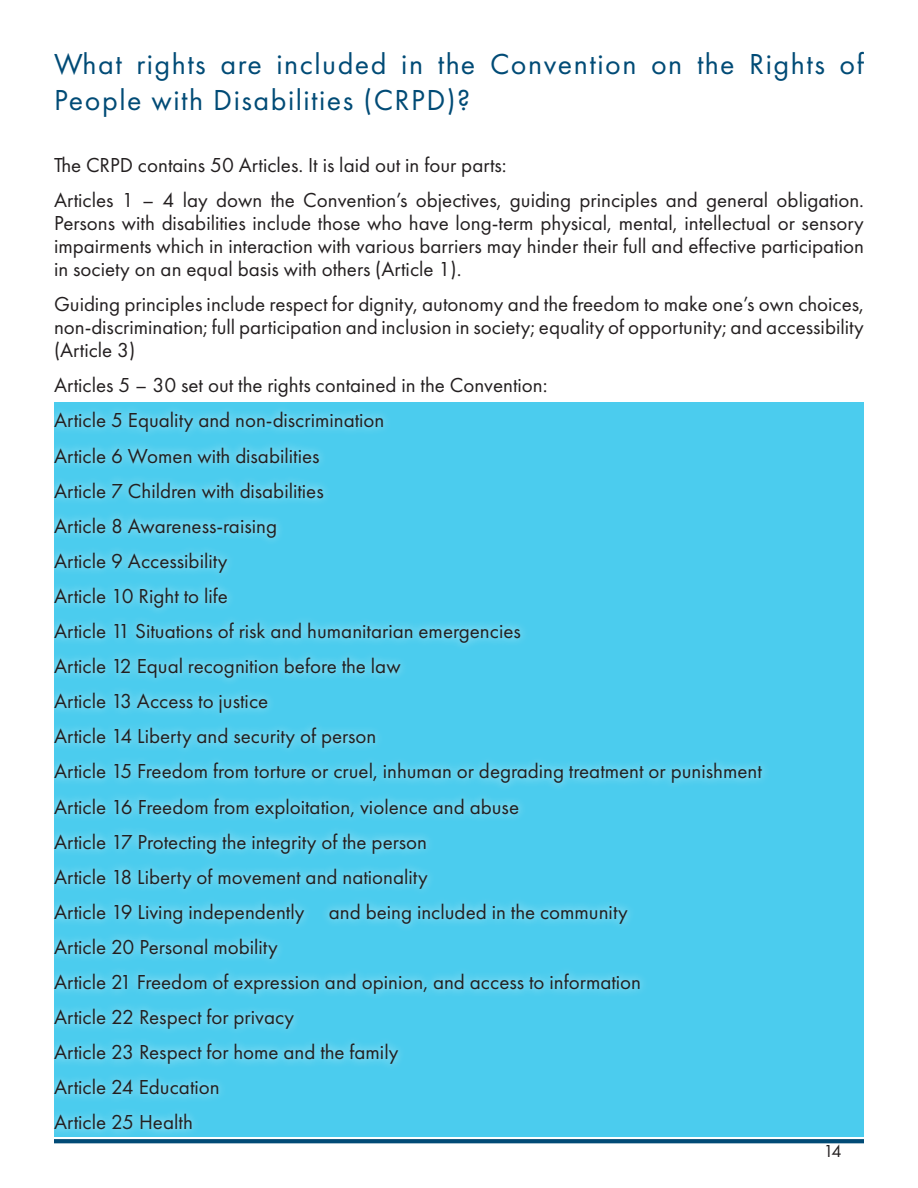
<style>
.page{position:relative;width:918px;height:1188px;background:#fff}
.page>*{position:absolute;margin:0;border:0;box-sizing:border-box;transform-origin:0 0}
.Heading_3{font:30px/36px "Futura PT";letter-spacing:.05em;color:#014b76}
.t1{font:21px/23.1px "Futura PT";color:#231f20;text-align:justify}
.t2{font:18px "Futura PT";color:#231f20}
</style>
<div class="page">
<div style="left:45px;top:42px;width:828px;height:1097px;background:#fff;opacity:.75"></div>
<svg style="left:54px;top:1139px;width:810px;height:4px;background:#074f79"></svg>
<p class="Heading_3" style="left:54px;top:46px;width:812px">What rights are included in the Convention on the Rights of<br>People with Disabilities (CRPD)?</p>
<p class="t1" style="left:54px;top:153px;width:454px">The CRPD contains 50 Articles. It is laid out in four parts:</p>
<p class="t1" style="left:54px;top:188px;width:812px">Articles 1 – 4 lay down the Convention’s objectives, guiding principles and general obligation.<br>Persons with disabilities include those who have long-term physical, mental, intellectual or sensory impairments which in interaction with various barriers may hinder their full and effective participation in society on an equal basis with others (Article 1).</p>
<p class="t1" style="left:54px;top:292px;width:811px">Guiding principles include respect for dignity, autonomy and the freedom to make one’s own choices, non-discrimination; full participation and inclusion in society; equality of opportunity; and accessibility (Article 3)</p>
<p class="t1" style="left:54px;top:374px;width:495px">Articles 5 – 30 set out the rights contained in the Convention:</p>
<p class="t1" style="left:54px;top:409px;width:332px">Article 5 Equality and non-discrimination</p>
<p class="t1" style="left:54px;top:444px;width:267px">Article 6 Women with disabilities</p>
<p class="t1" style="left:54px;top:479px;width:271px">Article 7 Children with disabilities</p>
<p class="t1" style="left:54px;top:514px;width:225px">Article 8 Awareness-raising</p>
<p class="t1" style="left:54px;top:549px;width:175px">Article 9 Accessibility</p>
<p class="t1" style="left:54px;top:584px;width:176px">Article 10 Right to life</p>
<p class="t1" style="left:54px;top:619px;width:468px">Article 11 Situations of risk and humanitarian emergencies</p>
<p class="t1" style="left:54px;top:654px;width:348px">Article 12 Equal recognition before the law</p>
<p class="t1" style="left:54px;top:690px;width:216px">Article 13 Access to justice</p>
<p class="t1" style="left:54px;top:725px;width:324px">Article 14 Liberty and security of person</p>
<p class="t1" style="left:54px;top:760px;width:709px">Article 15 Freedom from torture or cruel, inhuman or degrading treatment or punishment</p>
<p class="t1" style="left:54px;top:795px;width:467px">Article 16 Freedom from exploitation, violence and abuse</p>
<p class="t1" style="left:54px;top:830px;width:375px">Article 17 Protecting the integrity of the person</p>
<p class="t1" style="left:54px;top:865px;width:375px">Article 18 Liberty of movement and nationality</p>
<p class="t1" style="left:54px;top:900px;width:575px">Article 19 Living independently and being included in the community</p>
<p class="t1" style="left:54px;top:935px;width:225px">Article 20 Personal mobility</p>
<p class="t1" style="left:54px;top:970px;width:589px">Article 21 Freedom of expression and opinion, and access to information</p>
<p class="t1" style="left:54px;top:1005px;width:242px">Article 22 Respect for privacy</p>
<p class="t1" style="left:54px;top:1041px;width:346px">Article 23 Respect for home and the family</p>
<p class="t1" style="left:54px;top:1076px;width:167px">Article 24 Education</p>
<p class="t1" style="left:54px;top:1111px;width:140px">Article 25 Health</p>
<p class="t2" style="left:824px;top:1140px;width:20px">14</p>
</div>
